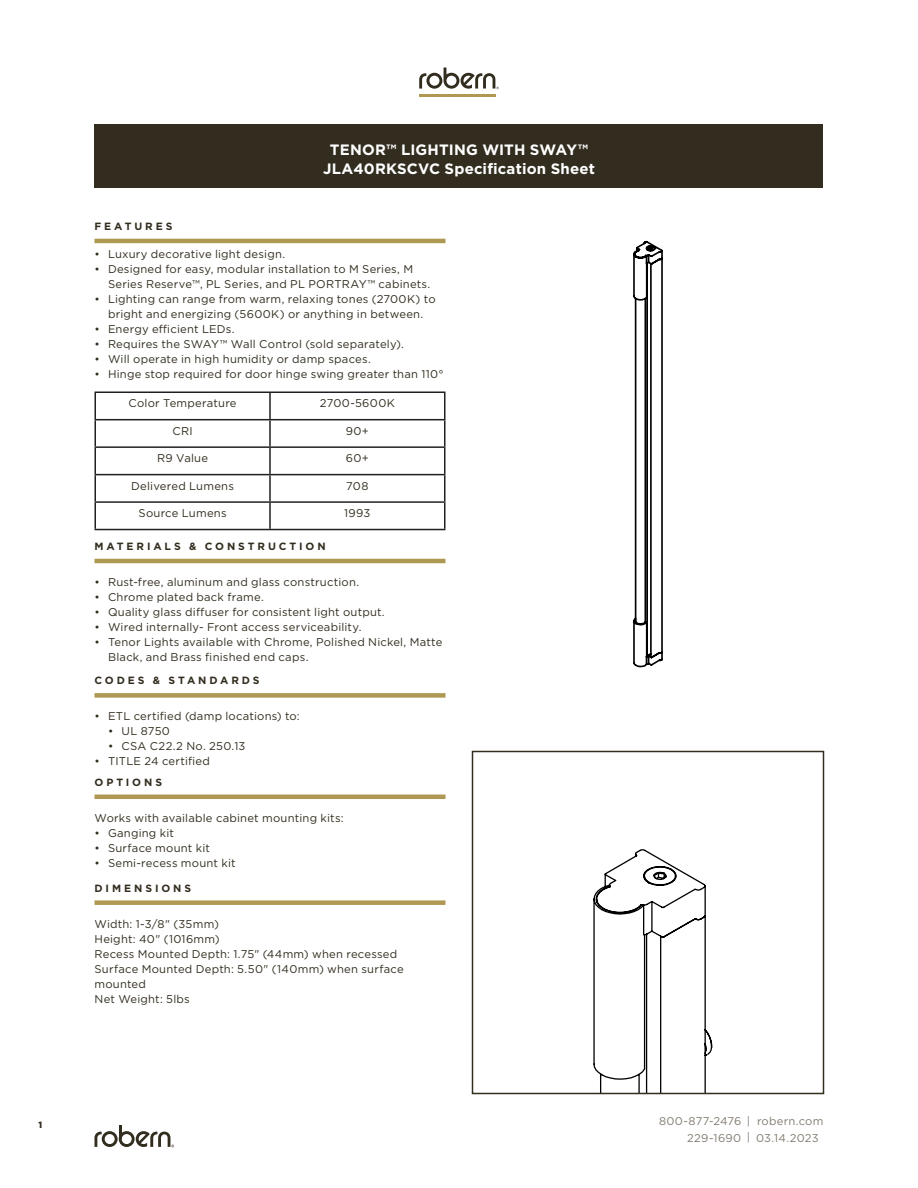
<style>
.page{position:relative;width:918px;height:1188px;background:#fff}
.page>*{position:absolute;margin:0;border:0;box-sizing:border-box;transform-origin:0 0}
.t1{font:700 15px/18.8px "Gotham";letter-spacing:.01em;color:#fff;text-align:center}
.t2{font:11.25px/15px "Gotham";letter-spacing:.02em;color:#322d1f}
.t3{font:11.25px/17.4px "Gotham";letter-spacing:.02em;color:#837c71}
.t4{font:700 10.5px "Gotham";letter-spacing:.275em;color:#322d1f}
.t5{font:900 9px "Gotham";color:#322d1f}
</style>
<div class="page">
<div style="left:94px;top:900px;width:352px;height:5px;background:#ae9852"></div>
<svg style="left:633px;top:240px;width:30px;height:428px"></svg>
<svg style="left:593px;top:849px;width:120px;height:242px"></svg>
<div style="left:472px;top:751px;width:352px;height:343px;border:2px solid #322d1f"></div>
<hr style="left:94px;top:795px;width:352px;height:4px;background:#ae9852">
<div style="left:94px;top:693px;width:352px;height:5px;background:#ae9852"></div>
<hr style="left:94px;top:559px;width:352px;height:4px;background:#ae9852">
<hr style="left:94px;top:239px;width:352px;height:4px;background:#ae9852">
<hr style="left:94px;top:392px;width:176px;height:1px;background:#231f20">
<hr style="left:94px;top:393px;width:2px;height:26px;background:#231f20">
<hr style="left:270px;top:392px;width:176px;height:1px;background:#231f20">
<hr style="left:269px;top:393px;width:2px;height:26px;background:#231f20">
<hr style="left:444px;top:393px;width:2px;height:26px;background:#231f20">
<hr style="left:94px;top:419px;width:176px;height:1px;background:#231f20">
<hr style="left:94px;top:420px;width:2px;height:26px;background:#231f20">
<hr style="left:270px;top:419px;width:176px;height:1px;background:#231f20">
<hr style="left:269px;top:420px;width:2px;height:26px;background:#231f20">
<hr style="left:444px;top:420px;width:2px;height:26px;background:#231f20">
<hr style="left:94px;top:446px;width:176px;height:2px;background:#231f20">
<hr style="left:94px;top:448px;width:2px;height:26px;background:#231f20">
<hr style="left:270px;top:446px;width:176px;height:2px;background:#231f20">
<hr style="left:269px;top:448px;width:2px;height:26px;background:#231f20">
<hr style="left:444px;top:448px;width:2px;height:26px;background:#231f20">
<hr style="left:94px;top:474px;width:176px;height:1px;background:#231f20">
<hr style="left:94px;top:475px;width:2px;height:26px;background:#231f20">
<hr style="left:270px;top:474px;width:176px;height:1px;background:#231f20">
<hr style="left:269px;top:475px;width:2px;height:26px;background:#231f20">
<hr style="left:444px;top:475px;width:2px;height:26px;background:#231f20">
<hr style="left:94px;top:501px;width:176px;height:2px;background:#231f20">
<hr style="left:94px;top:503px;width:2px;height:26px;background:#231f20">
<hr style="left:270px;top:501px;width:176px;height:2px;background:#231f20">
<hr style="left:269px;top:503px;width:2px;height:26px;background:#231f20">
<hr style="left:444px;top:503px;width:2px;height:26px;background:#231f20">
<hr style="left:94px;top:529px;width:176px;height:1px;background:#231f20">
<hr style="left:270px;top:529px;width:176px;height:1px;background:#231f20">
<div style="left:94px;top:124px;width:730px;height:63px;background:#322d1f"></div>
<svg style="left:94px;top:1126px;width:80px;height:22px"></svg>
<hr style="left:419px;top:94px;width:76px;height:3px;background:#ae9852">
<svg style="left:419px;top:68px;width:80px;height:21px"></svg>
<p class="t4" style="left:94px;top:219px;width:80px">FEATURES</p>
<h1 class="t1" style="left:323px;top:140px;width:273px">TENOR™ LIGHTING WITH SWAY™<br>JLA40RKSCVC Specification Sheet</h1>
<p class="t2" style="left:94px;top:246px;width:192px">• Luxury decorative light design.</p>
<p class="t2" style="left:108px;top:261px;width:324px;text-indent:-14px">• Designed for easy, modular installation to M Series, M<br>Series Reserve™, PL Series, and PL PORTRAY™ cabinets.</p>
<p class="t2" style="left:94px;top:291px;width:343px;text-align:center">• Lighting can range from warm, relaxing tones (2700K) to bright and energizing (5600K) or anything in between.</p>
<p class="t2" style="left:94px;top:321px;width:142px">• Energy efficient LEDs.</p>
<p class="t2" style="left:94px;top:336px;width:311px">• Requires the SWAY™ Wall Control (sold separately).</p>
<p class="t2" style="left:94px;top:351px;width:278px">• Will operate in high humidity or damp spaces.</p>
<p class="t2" style="left:94px;top:366px;width:351px">• Hinge stop required for door hinge swing greater than 110°</p>
<p class="t2" style="left:129px;top:396px;width:110px">Color Temperature</p>
<p class="t2" style="left:320px;top:396px;width:76px">2700-5600K</p>
<p class="t2" style="left:172px;top:423px;width:22px">CRI</p>
<p class="t2" style="left:346px;top:423px;width:25px">90+</p>
<p class="t2" style="left:157px;top:450px;width:52px">R9 Value</p>
<p class="t2" style="left:346px;top:450px;width:24px">60+</p>
<p class="t2" style="left:131px;top:478px;width:104px">Delivered Lumens</p>
<p class="t2" style="left:346px;top:478px;width:24px">708</p>
<p class="t2" style="left:139px;top:505px;width:90px">Source Lumens</p>
<p class="t2" style="left:344px;top:505px;width:28px">1993</p>
<p class="t4" style="left:94px;top:539px;width:233px">MATERIALS &amp; CONSTRUCTION</p>
<p class="t2" style="left:94px;top:574px;width:266px">• Rust-free, aluminum and glass construction.</p>
<p class="t2" style="left:94px;top:589px;width:171px">• Chrome plated back frame.</p>
<p class="t2" style="left:94px;top:604px;width:292px">• Quality glass diffuser for consistent light output.</p>
<p class="t2" style="left:94px;top:619px;width:269px">• Wired internally- Front access serviceability.</p>
<p class="t2" style="left:108px;top:634px;width:336px;text-indent:-14px">• Tenor Lights available with Chrome, Polished Nickel, Matte<br>Black, and Brass finished end caps.</p>
<p class="t4" style="left:94px;top:674px;width:167px">CODES &amp; STANDARDS</p>
<p class="t2" style="left:94px;top:709px;width:207px">• ETL certified (damp locations) to:</p>
<p class="t2" style="left:108px;top:724px;width:63px">• UL 8750</p>
<p class="t2" style="left:108px;top:739px;width:139px">• CSA C22.2 No. 250.13</p>
<p class="t2" style="left:94px;top:754px;width:117px">• TITLE 24 certified</p>
<p class="t4" style="left:94px;top:775px;width:69px">OPTIONS</p>
<p class="t2" style="left:94px;top:810px;width:251px">Works with available cabinet mounting kits:</p>
<p class="t2" style="left:94px;top:825px;width:81px">• Ganging kit</p>
<p class="t2" style="left:94px;top:840px;width:117px">• Surface mount kit</p>
<p class="t2" style="left:94px;top:855px;width:143px">• Semi-recess mount kit</p>
<p class="t4" style="left:94px;top:881px;width:98px">DIMENSIONS</p>
<p class="t2" style="left:94px;top:916px;width:311px">Width: 1-3/8" (35mm)<br>Height: 40" (1016mm)<br>Recess Mounted Depth: 1.75" (44mm) when recessed<br>Surface Mounted Depth: 5.50" (140mm) when surface mounted<br>Net Weight: 5lbs</p>
<p class="t5" style="left:39px;top:1118px;width:5px">1</p>
<p class="t3" style="left:687px;top:1112px;width:138px;text-indent:-28px">800-877-2476 | robern.com<br>229-1690 | 03.14.2023</p>
</div>
